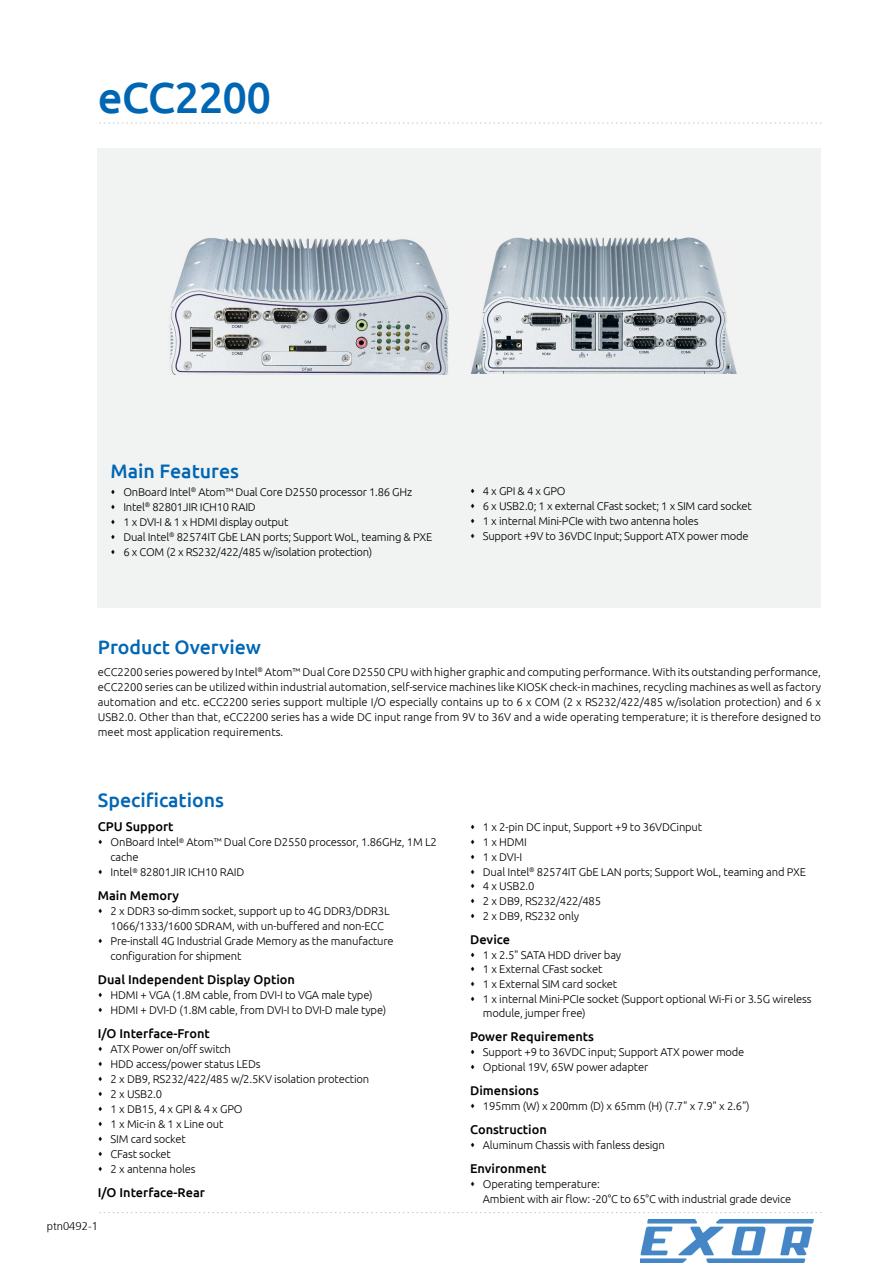
<style>
.page{position:relative;width:893px;height:1263px;background:#fff}
.page>*{position:absolute;margin:0;border:0;box-sizing:border-box;transform-origin:0 0}
.t1{font:500 43.5px "Ubuntu";letter-spacing:-.02em;color:#0066b3}
.t2{font:500 19.5px "Ubuntu";color:#0066b3}
.t3{font:500 12.75px "Ubuntu";color:#000}
.t4{font:300 11.25px/15px "Ubuntu";letter-spacing:-.015em;color:#000}
.t5{font:300 11.25px "Frutiger 45";color:#000}
</style>
<div class="page">
<div style="left:98px;top:148px;width:723px;height:460px;background:#f1f2f2"></div>
<svg style="left:99px;top:123px;width:722px;height:1px"></svg>
<svg style="left:99px;top:1212px;width:722px;height:11px"></svg>
<img style="left:640px;top:1220px;width:173px;height:42px">
<img style="left:471px;top:238px;width:266px;height:136px">
<img style="left:169px;top:238px;width:280px;height:136px">
<h1 class="t1" style="left:98px;top:79px;width:175px">eCC2200</h1>
<h2 class="t2" style="left:111px;top:462px;width:130px">Main Features</h2>
<p class="t4" style="left:111px;top:485px;width:303px">▲ OnBoard Intel<sup>®</sup> Atom™ Dual Core D2550 processor 1.86 GHz</p>
<p class="t4" style="left:111px;top:500px;width:147px">▲ Intel<sup>®</sup> 82801JIR ICH10 RAID</p>
<p class="t4" style="left:111px;top:515px;width:179px">▲ 1 x DVI-I &amp; 1 x HDMI display output</p>
<p class="t4" style="left:111px;top:530px;width:323px">▲ Dual Intel<sup>®</sup> 82574IT GbE LAN ports; Support WoL, teaming &amp; PXE</p>
<p class="t4" style="left:111px;top:545px;width:263px">▲ 6 x COM (2 x RS232/422/485 w/isolation protection)</p>
<p class="t4" style="left:470px;top:484px;width:97px">▲ 4 x GPI &amp; 4 x GPO</p>
<p class="t4" style="left:470px;top:499px;width:283px">▲ 6 x USB2.0; 1 x external CFast socket; 1 x SIM card socket</p>
<p class="t4" style="left:470px;top:514px;width:230px">▲ 1 x internal Mini-PCIe with two antenna holes</p>
<p class="t4" style="left:470px;top:529px;width:280px">▲ Support +9V to 36VDC Input; Support ATX power mode</p>
<h2 class="t2" style="left:98px;top:639px;width:165px">Product Overview</h2>
<p class="t4" style="left:98px;top:665px;width:724px;text-align:justify">eCC2200 series powered by Intel<sup>®</sup> Atom™ Dual Core D2550 CPU with higher graphic and computing performance. With its outstanding performance, eCC2200 series can be utilized within industrial automation, self-service machines like KIOSK check-in machines, recycling machines as well as factory automation and etc. eCC2200 series support multiple I/O especially contains up to 6 x COM (2 x RS232/422/485 w/isolation protection) and 6 x USB2.0. Other than that, eCC2200 series has a wide DC input range from 9V to 36V and a wide operating temperature; it is therefore designed to meet most application requirements.</p>
<h2 class="t2" style="left:98px;top:792px;width:128px">Specifications</h2>
<p class="t3" style="left:98px;top:821px;width:77px">CPU Support</p>
<p class="t4" style="left:111px;top:836px;width:328px;text-indent:-13px">▲ OnBoard Intel<sup>®</sup> Atom™ Dual Core D2550 processor, 1.86GHz, 1M L2 cache</p>
<p class="t4" style="left:98px;top:866px;width:148px">▲ Intel<sup>®</sup> 82801JIR ICH10 RAID</p>
<p class="t3" style="left:98px;top:890px;width:83px">Main Memory</p>
<p class="t4" style="left:111px;top:905px;width:280px;text-indent:-13px">▲ 2 x DDR3 so-dimm socket, support up to 4G DDR3/DDR3L<br>1066/1333/1600 SDRAM, with un-buffered and non-ECC</p>
<p class="t4" style="left:111px;top:935px;width:284px;text-indent:-13px">▲ Pre-install 4G Industrial Grade Memory as the manufacture configuration for shipment</p>
<p class="t3" style="left:98px;top:974px;width:199px">Dual Independent Display Option</p>
<p class="t4" style="left:98px;top:989px;width:276px">▲ HDMI + VGA (1.8M cable, from DVI-I to VGA male type)</p>
<p class="t4" style="left:98px;top:1004px;width:290px">▲ HDMI + DVI-D (1.8M cable, from DVI-I to DVI-D male type)</p>
<p class="t3" style="left:98px;top:1028px;width:113px">I/O Interface-Front</p>
<p class="t4" style="left:98px;top:1043px;width:135px">▲ ATX Power on/off switch</p>
<p class="t4" style="left:98px;top:1058px;width:164px">▲ HDD access/power status LEDs</p>
<p class="t4" style="left:98px;top:1073px;width:273px">▲ 2 x DB9, RS232/422/485 w/2.5KV isolation protection</p>
<p class="t4" style="left:98px;top:1088px;width:66px">▲ 2 x USB2.0</p>
<p class="t4" style="left:98px;top:1103px;width:146px">▲ 1 x DB15, 4 x GPI &amp; 4 x GPO</p>
<p class="t4" style="left:98px;top:1118px;width:127px">▲ 1 x Mic-in &amp; 1 x Line out</p>
<p class="t4" style="left:98px;top:1133px;width:89px">▲ SIM card socket</p>
<p class="t4" style="left:98px;top:1148px;width:75px">▲ CFast socket</p>
<p class="t4" style="left:98px;top:1163px;width:99px">▲ 2 x antenna holes</p>
<p class="t3" style="left:98px;top:1187px;width:109px">I/O Interface-Rear</p>
<p class="t5" style="left:47px;top:1222px;width:53px">ptn0492-1</p>
<p class="t4" style="left:470px;top:821px;width:234px">▲ 1 x 2-pin DC input, Support +9 to 36VDCinput</p>
<p class="t4" style="left:470px;top:835px;width:58px">▲ 1 x HDMI</p>
<p class="t4" style="left:470px;top:850px;width:54px">▲ 1 x DVI-I</p>
<p class="t4" style="left:470px;top:865px;width:337px">▲ Dual Intel<sup>®</sup> 82574IT GbE LAN ports; Support WoL, teaming and PXE</p>
<p class="t4" style="left:470px;top:879px;width:66px">▲ 4 x USB2.0</p>
<p class="t4" style="left:470px;top:894px;width:132px">▲ 2 x DB9, RS232/422/485</p>
<p class="t4" style="left:470px;top:909px;width:110px">▲ 2 x DB9, RS232 only</p>
<p class="t3" style="left:470px;top:934px;width:42px">Device</p>
<p class="t4" style="left:470px;top:948px;width:153px">▲ 1 x 2.5" SATA HDD driver bay</p>
<p class="t4" style="left:470px;top:963px;width:134px">▲ 1 x External CFast socket</p>
<p class="t4" style="left:470px;top:977px;width:149px">▲ 1 x External SIM card socket</p>
<p class="t4" style="left:483px;top:992px;width:330px;text-indent:-13px">▲ 1 x internal Mini-PCIe socket (Support optional Wi-Fi or 3.5G wireless module, jumper free)</p>
<p class="t3" style="left:470px;top:1032px;width:125px">Power Requirements</p>
<p class="t4" style="left:470px;top:1045px;width:276px">▲ Support +9 to 36VDC input; Support ATX power mode</p>
<p class="t4" style="left:470px;top:1060px;width:180px">▲ Optional 19V, 65W power adapter</p>
<p class="t3" style="left:470px;top:1085px;width:70px">Dimensions</p>
<p class="t4" style="left:470px;top:1099px;width:281px">▲ 195mm (W) x 200mm (D) x 65mm (H) (7.7" x 7.9" x 2.6")</p>
<p class="t3" style="left:470px;top:1124px;width:78px">Construction</p>
<p class="t4" style="left:470px;top:1138px;width:196px">▲ Aluminum Chassis with fanless design</p>
<p class="t3" style="left:470px;top:1163px;width:78px">Environment</p>
<p class="t4" style="left:483px;top:1177px;width:310px;text-indent:-13px">▲ Operating temperature:<br>Ambient with air flow: -20°C to 65°C with industrial grade device</p>
</div>
